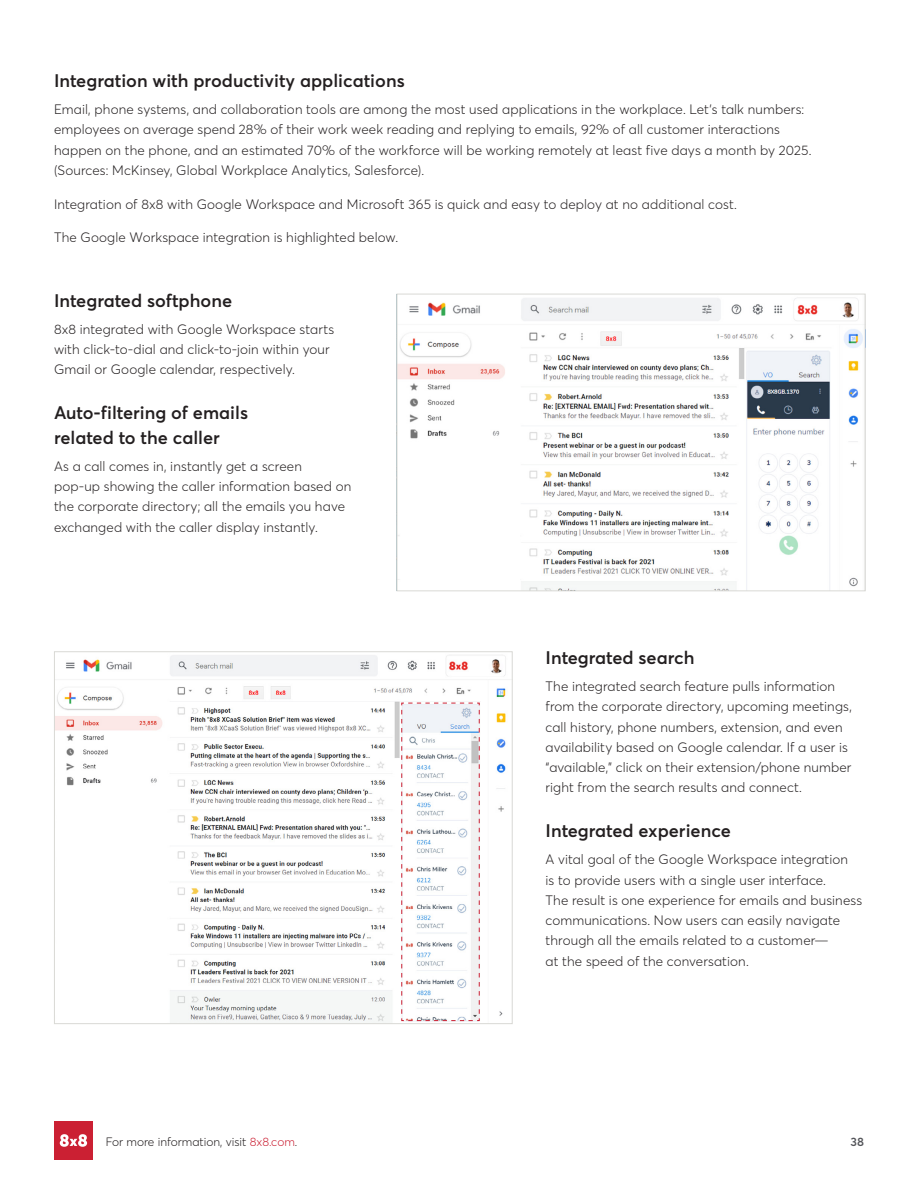
<style>
.page{position:relative;width:918px;height:1188px;background:#fff}
.page>*{position:absolute;margin:0;border:0;box-sizing:border-box;transform-origin:0 0}
.Subhead_Level_2{font:600 18px/24.8px "Averta";color:#231f20}
.Body{font:300 13.5px/20.2px "Averta";letter-spacing:.01em;color:#231f20}
.t1{font:300 12px "Averta";color:#231f20}
.t2{font:600 12px "Averta";color:#54555a}
.s1{color:#cb2033}
</style>
<div class="page">
<img style="left:56px;top:655px;width:450px;height:367px">
<img style="left:399px;top:297px;width:464px;height:292px">
<div style="left:397px;top:294px;width:468px;height:297px;border:1px solid #d9d9d5"></div>
<svg style="left:401px;top:702px;width:79px;height:319px"></svg>
<div style="left:54px;top:1121px;width:39px;height:39px;background:#cb2033"></div>
<svg style="left:60px;top:1134px;width:27px;height:13px"></svg>
<p class="Subhead_Level_2" style="left:54px;top:67px;width:352px">Integration with productivity applications</p>
<p class="Body" style="left:54px;top:99px;width:759px">Email, phone systems, and collaboration tools are among the most used applications in the workplace. Let’s talk numbers: employees on average spend 28% of their work week reading and replying to emails, 92% of all customer interactions happen on the phone, and an estimated 70% of the workforce will be working remotely at least five days a month by 2025. (Sources: McKinsey, Global Workplace Analytics, Salesforce).</p>
<p class="Body" style="left:54px;top:193px;width:684px">Integration of 8x8 with Google Workspace and Microsoft 365 is quick and easy to deploy at no additional cost.</p>
<p class="Body" style="left:54px;top:227px;width:346px">The Google Workspace integration is highlighted below.</p>
<p class="Subhead_Level_2" style="left:54px;top:287px;width:180px">Integrated softphone</p>
<p class="Body" style="left:54px;top:318px;width:282px">8x8 integrated with Google Workspace starts with click-to-dial and click-to-join within your<br>Gmail or Google calendar, respectively.</p>
<p class="Subhead_Level_2" style="left:54px;top:399px;width:196px">Auto-filtering of emails related to the caller</p>
<p class="Body" style="left:54px;top:455px;width:299px">As a call comes in, instantly get a screen pop-up showing the caller information based on the corporate directory; all the emails you have exchanged with the caller display instantly.</p>
<p class="Subhead_Level_2" style="left:546px;top:644px;width:151px">Integrated search</p>
<p class="Body" style="left:546px;top:676px;width:308px">The integrated search feature pulls information from the corporate directory, upcoming meetings, call history, phone numbers, extension, and even availability based on Google calendar. If a user is “available,” click on their extension/phone number right from the search results and connect.</p>
<p class="Subhead_Level_2" style="left:546px;top:818px;width:187px">Integrated experience</p>
<p class="Body" style="left:546px;top:849px;width:318px">A vital goal of the Google Workspace integration<br>is to provide users with a single user interface.<br>The result is one experience for emails and business communications. Now users can easily navigate through all the emails related to a customer—<br>at the speed of the conversation.</p>
<p class="t1" style="left:106px;top:1133px;width:193px">For more information, visit <span class="s1">8x8.com</span>.</p>
<p class="t2" style="left:850px;top:1133px;width:15px">38</p>
</div>
